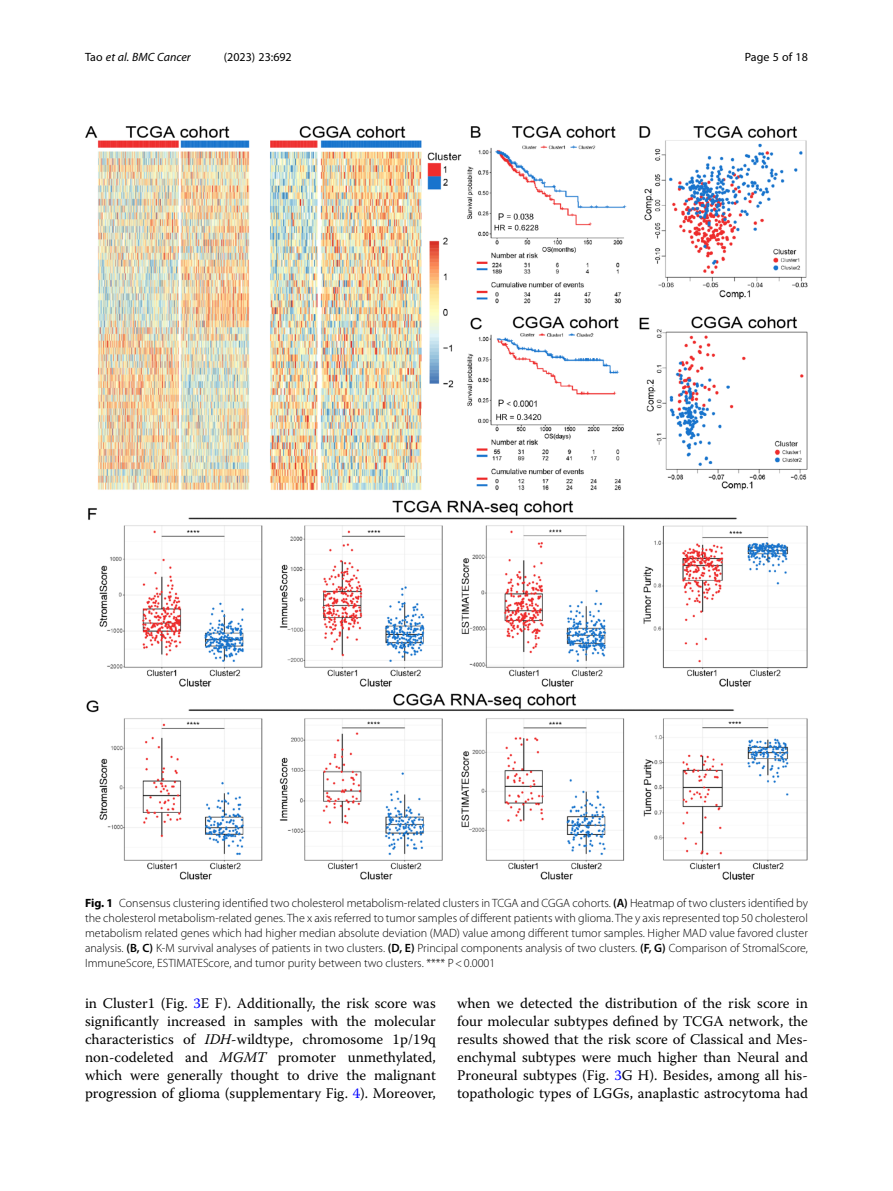
<style>
.page{position:relative;width:893px;height:1191px;background:#fff}
.page>*{position:absolute;margin:0;border:0;box-sizing:border-box;transform-origin:0 0}
.Body_Text{font:14.7px/18px "Warnock Pro";color:#000;text-align:justify}
.Figure_Caption{font:300 12px/15px "Myriad Pro";color:#000;text-align:justify}
.t1{font:12px "Myriad Pro";color:#000}
.t2{font:italic 12px "Myriad Pro";color:#000}
.s1{font-style:normal}
.s2{font-weight:700}
.s3{font-weight:600}
.s4{color:#00f}
.s5{font-style:italic}
</style>
<div class="page">
<img style="left:85px;top:126px;width:723px;height:753px">
<p class="t2" style="left:85px;top:50px;width:107px"><span class="s1">Tao</span> et al. BMC Cancer</p>
<p class="t1" style="left:224px;top:50px;width:70px">(2023) 23:692</p>
<p class="t1" style="left:745px;top:50px;width:65px">Page 5 of 18</p>
<p class="Figure_Caption" style="left:85px;top:895px;width:724px"><span class="s2">Fig. 1</span> Consensus clustering identified two cholesterol metabolism-related clusters in TCGA and CGGA cohorts. <span class="s3">(A)</span> Heatmap of two clusters identified by the cholesterol metabolism-related genes. The x axis referred to tumor samples of different patients with glioma. The y axis represented top 50 cholesterol metabolism related genes which had higher median absolute deviation (MAD) value among different tumor samples. Higher MAD value favored cluster analysis. <span class="s3">(B, C)</span> K-M survival analyses of patients in two clusters. <span class="s3">(D, E)</span> Principal components analysis of two clusters. <span class="s3">(F, G)</span> Comparison of StromalScore, ImmuneScore, ESTIMATEScore, and tumor purity between two clusters. **** P&lt;0.0001</p>
<p class="Body_Text" style="left:85px;top:994px;width:352px">in Cluster1 (Fig. <span class="s4">3</span>E F). Additionally, the risk score was significantly increased in samples with the molecular characteristics of <span class="s5">IDH</span>-wildtype, chromosome 1p/19q non-codeleted and <span class="s5">MGMT</span> promoter unmethylated, which were generally thought to drive the malignant progression of glioma (supplementary Fig. <span class="s4">4</span>). Moreover,</p>
<p class="Body_Text" style="left:457px;top:994px;width:352px">when we detected the distribution of the risk score in four molecular subtypes defined by TCGA network, the results showed that the risk score of Classical and Mes&shy;enchymal subtypes were much higher than Neural and Proneural subtypes (Fig. <span class="s4">3</span>G H). Besides, among all his&shy;topathologic types of LGGs, anaplastic astrocytoma had</p>
</div>
